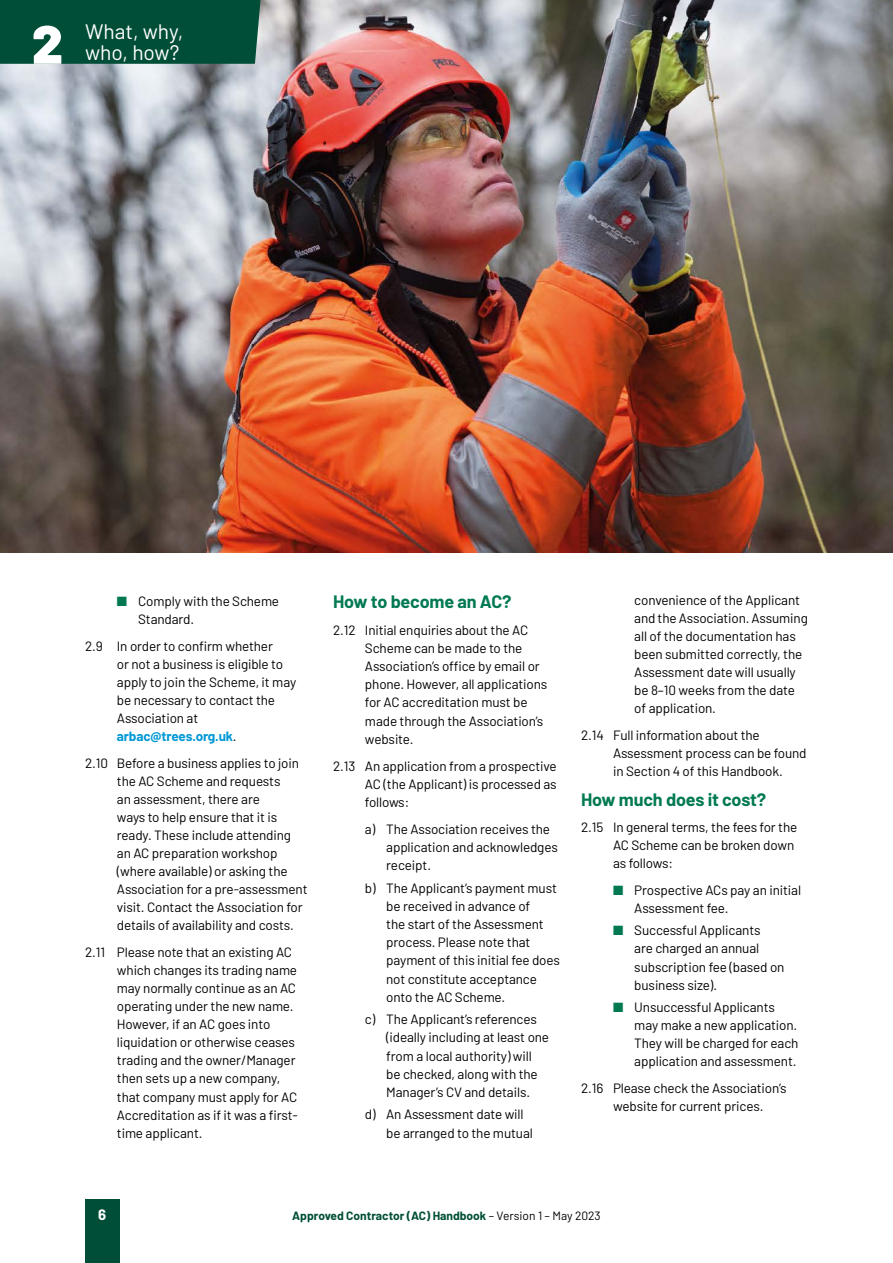
<style>
.page{position:relative;width:893px;height:1263px;background:#fff}
.page>*{position:absolute;margin:0;border:0;box-sizing:border-box;transform-origin:0 0}
.t1{font:900 54px "Barlow";color:#fff}
.t2{font:21px "Barlow";letter-spacing:-.005em;color:#fff}
.t3{font:700 18px "Barlow";letter-spacing:-.01em;color:#007953}
.t4{font:700 15px "Barlow";color:#fff}
.t5{font:13.5px/18.1px "Barlow";letter-spacing:-.01em;color:#000}
.t6{font:700 12px "Barlow";color:#004e37}
.s1{color:#007953}
.s2{font-weight:700;color:#0098d6}
.s3{font-weight:400;color:#000}
</style>
<div class="page">
<div style="left:85px;top:1199px;width:34px;height:64px;background:#004e37"></div>
<img style="left:0;top:0;width:893px;height:553px">
<div style="left:0;top:0;width:260px;height:64px;background:#004e37"></div>
<h1 class="t1" style="left:32px;top:4px;width:33px">2</h1>
<h2 class="t2" style="left:85px;top:16px;width:100px">What, why,</h2>
<h2 class="t2" style="left:85px;top:37px;width:96px">who, how?</h2>
<p class="t5" style="left:138px;top:591px;width:142px;text-indent:-21px"><span class="s1">■</span> Comply with the Scheme<br>Standard.</p>
<p class="t5" style="left:117px;top:636px;width:181px;text-indent:-32px">2.9 In order to confirm whether<br>or not a business is eligible to apply to join the Scheme, it may be necessary to contact the<br>Association at <span class="s2">arbac@trees.org.uk</span>.</p>
<p class="t5" style="left:117px;top:753px;width:192px;text-indent:-32px">2.10 Before a business applies to join the AC Scheme and requests<br>an assessment, there are<br>ways to help ensure that it is ready. These include attending an AC preparation workshop (where available) or asking the<br>Association for a pre-assessment visit. Contact the Association for details of availability and costs.</p>
<p class="t5" style="left:117px;top:942px;width:182px;text-indent:-32px">2.11 Please note that an existing AC which changes its trading name may normally continue as an AC operating under the new name.<br>However, if an AC goes into liquidation or otherwise ceases trading and the owner/Manager then sets up a new company, that company must apply for AC<br>Accreditation as if it was a first&shy;time applicant.</p>
<h3 class="t3" style="left:333px;top:588px;width:180px">How to become an AC?</h3>
<p class="t5" style="left:365px;top:620px;width:184px;text-indent:-32px">2.12 Initial enquiries about the AC<br>Scheme can be made to the<br>Association’s office by email or phone. However, all applications for AC accreditation must be made through the Association’s website.</p>
<p class="t5" style="left:365px;top:755px;width:193px;text-align:justify;text-indent:-32px">2.13 An application from a prospective AC (the Applicant) is processed as follows:</p>
<p class="t5" style="left:386px;top:819px;width:173px;text-indent:-21px">a) The Association receives the application and acknowledges receipt.</p>
<p class="t5" style="left:386px;top:877px;width:175px;text-indent:-21px">b) The Applicant’s payment must be received in advance of<br>the start of the Assessment process. Please note that payment of this initial fee does not constitute acceptance onto the AC Scheme.</p>
<p class="t5" style="left:386px;top:1009px;width:164px;text-indent:-21px">c) The Applicant’s references (ideally including at least one from a local authority) will be checked, along with the<br>Manager’s CV and details.</p>
<p class="t5" style="left:386px;top:1104px;width:148px;text-indent:-21px">d) An Assessment date will be arranged to the mutual</p>
<p class="t5" style="left:634px;top:590px;width:175px">convenience of the Applicant and the Association. Assuming all of the documentation has been submitted correctly, the<br>Assessment date will usually be 8–10 weeks from the date of application.</p>
<p class="t5" style="left:613px;top:725px;width:195px;text-indent:-32px">2.14 Full information about the<br>Assessment process can be found in Section 4 of this Handbook.</p>
<h3 class="t3" style="left:581px;top:786px;width:187px">How much does it cost?</h3>
<p class="t5" style="left:613px;top:817px;width:186px;text-indent:-32px">2.15 In general terms, the fees for the<br>AC Scheme can be broken down as follows:</p>
<p class="t5" style="left:634px;top:880px;width:168px;text-indent:-21px"><span class="s1">■</span> Prospective ACs pay an initial<br>Assessment fee.</p>
<p class="t5" style="left:634px;top:920px;width:152px;text-indent:-21px"><span class="s1">■</span> Successful Applicants<br>are charged an annual subscription fee (based on business size).</p>
<p class="t5" style="left:634px;top:997px;width:166px;text-indent:-21px"><span class="s1">■</span> Unsuccessful Applicants may make a new application.<br>They will be charged for each application and assessment.</p>
<p class="t5" style="left:613px;top:1078px;width:175px;text-indent:-32px">2.16 Please check the Association’s website for current prices.</p>
<p class="t4" style="left:98px;top:1204px;width:10px">6</p>
<p class="t6" style="left:292px;top:1207px;width:310px">Approved Contractor (AC) Handbook <span class="s3">– Version 1 – May 2023</span></p>
</div>
